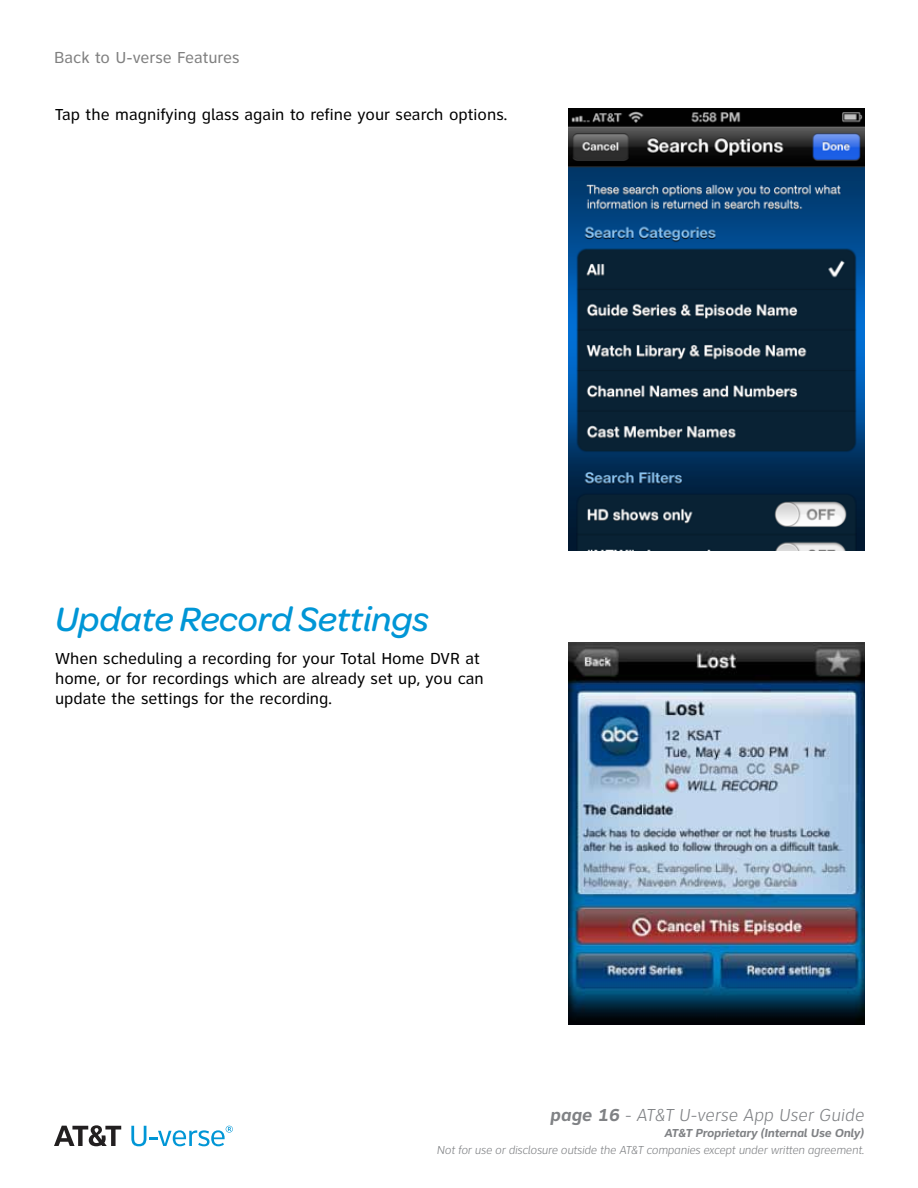
<style>
.page{position:relative;width:918px;height:1188px;background:#fff}
.page>*{position:absolute;margin:0;border:0;box-sizing:border-box;transform-origin:0 0}
.t1{font:italic 500 36px "Omnes";color:#0096d6}
.t2{font:italic 300 18px "Clearview ATT";color:#808285}
.t3{font:16.5px/19.8px "Clearview ATT";color:#000}
.t4{font:16.5px "Clearview ATT";color:#808080}
.t5{font:italic 300 12px "Clearview ATT";letter-spacing:-.02em;color:#808285}
.t6{font:italic 700 12px "Clearview ATT";letter-spacing:-.02em;color:#808285}
.s1{font-weight:700}
</style>
<div class="page">
<svg style="left:54px;top:1125px;width:67px;height:21px"></svg>
<svg style="left:131px;top:1126px;width:102px;height:20px"></svg>
<img style="left:569px;top:108px;width:295px;height:443px">
<img style="left:569px;top:642px;width:295px;height:382px">
<p class="t4" style="left:54px;top:48px;width:187px">Back to U-verse Features</p>
<p class="t3" style="left:55px;top:105px;width:454px">Tap the magnifying glass again to refine your search options.</p>
<h1 class="t1" style="left:55px;top:598px;width:375px">Update Record Settings</h1>
<p class="t3" style="left:55px;top:649px;width:430px">When scheduling a recording for your Total Home DVR at home, or for recordings which are already set up, you can update the settings for the recording.</p>
<p class="t2" style="left:550px;top:1105px;width:316px"><span class="s1">page 16</span> - AT&amp;T U-verse App User Guide</p>
<p class="t6" style="left:664px;top:1126px;width:201px">AT&amp;T Proprietary (Internal Use Only)</p>
<p class="t5" style="left:437px;top:1143px;width:429px">Not for use or disclosure outside the AT&amp;T companies except under written agreement.</p>
</div>
